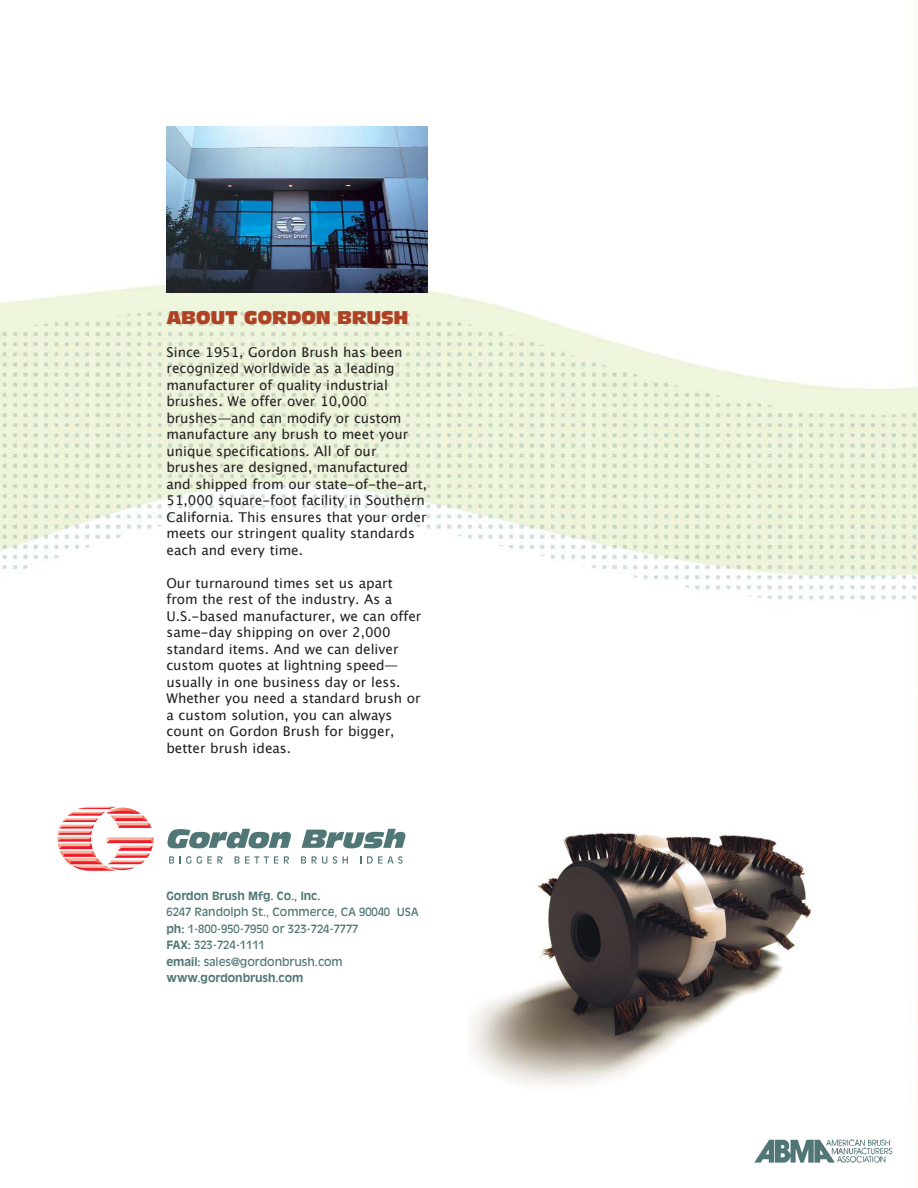
<style>
.page{position:relative;width:918px;height:1188px;background:#fff}
.page>*{position:absolute;margin:0;border:0;box-sizing:border-box;transform-origin:0 0}
.t1{font:18px "Antique Olive Compact";letter-spacing:-.02em;color:#af4224}
.t2{font:13.5px/16.5px "Lucida Grande";color:#231f1f}
.t3{font:11.25px/16.5px "Antique Olive";letter-spacing:-.005em;color:#517676}
.t4{font:700 11.25px "Antique Olive";letter-spacing:-.005em;color:#517676}
.s1{font-weight:700}
</style>
<div class="page">
<img style="left:0;top:0;width:918px;height:1188px">
<img style="left:468px;top:813px;width:369px;height:278px">
<img style="left:166px;top:126px;width:262px;height:166px">
<svg style="left:167px;top:829px;width:124px;height:19px"></svg>
<svg style="left:302px;top:829px;width:103px;height:19px"></svg>
<svg style="left:57px;top:807px;width:96px;height:64px"></svg>
<svg style="left:169px;top:856px;width:5px;height:8px"></svg>
<svg style="left:180px;top:856px;width:11px;height:8px"></svg>
<svg style="left:197px;top:856px;width:26px;height:8px"></svg>
<svg style="left:235px;top:856px;width:43px;height:8px"></svg>
<svg style="left:284px;top:856px;width:5px;height:8px"></svg>
<svg style="left:301px;top:856px;width:5px;height:8px"></svg>
<svg style="left:312px;top:856px;width:15px;height:8px"></svg>
<svg style="left:333px;top:856px;width:4px;height:8px"></svg>
<svg style="left:343px;top:856px;width:5px;height:8px"></svg>
<svg style="left:367px;top:856px;width:36px;height:8px"></svg>
<img style="left:754px;top:1140px;width:138px;height:23px">
<h1 class="t1" style="left:166px;top:310px;width:243px">ABOUT GORDON BRUSH</h1>
<p class="t2" style="left:166px;top:344px;width:262px">Since 1951, Gordon Brush has been recognized worldwide as a leading manufacturer of quality industrial brushes. We offer over 10,000 brushesóand can modify or custom manufacture any brush to meet your unique specifications. All of our brushes are designed, manufactured and shipped from our state-of-the-art, 51,000 square-foot facility in Southern California. This ensures that your order meets our stringent quality standards each and every time.</p>
<p class="t2" style="left:166px;top:575px;width:256px">Our turnaround times set us apart from the rest of the industry. As a<br>U.S.-based manufacturer, we can offer same-day shipping on over 2,000 standard items. And we can deliver custom quotes at lightning speedó usually in one business day or less.<br>Whether you need a standard brush or a custom solution, you can always count on Gordon Brush for bigger, better brush ideas.</p>
<p class="t4" style="left:166px;top:891px;width:156px">Gordon Brush Mfg. Co., Inc.</p>
<p class="t3" style="left:166px;top:904px;width:254px">6247 Randolph St., Commerce, CA 90040 USA <span class="s1">ph:</span> 1-800-950-7950 or 323-724-7777<br><span class="s1">FAX:</span> 323-724-1111<br><span class="s1">email:</span> sales@gordonbrush.com <span class="s1">www.gordonbrush.com</span></p>
</div>
